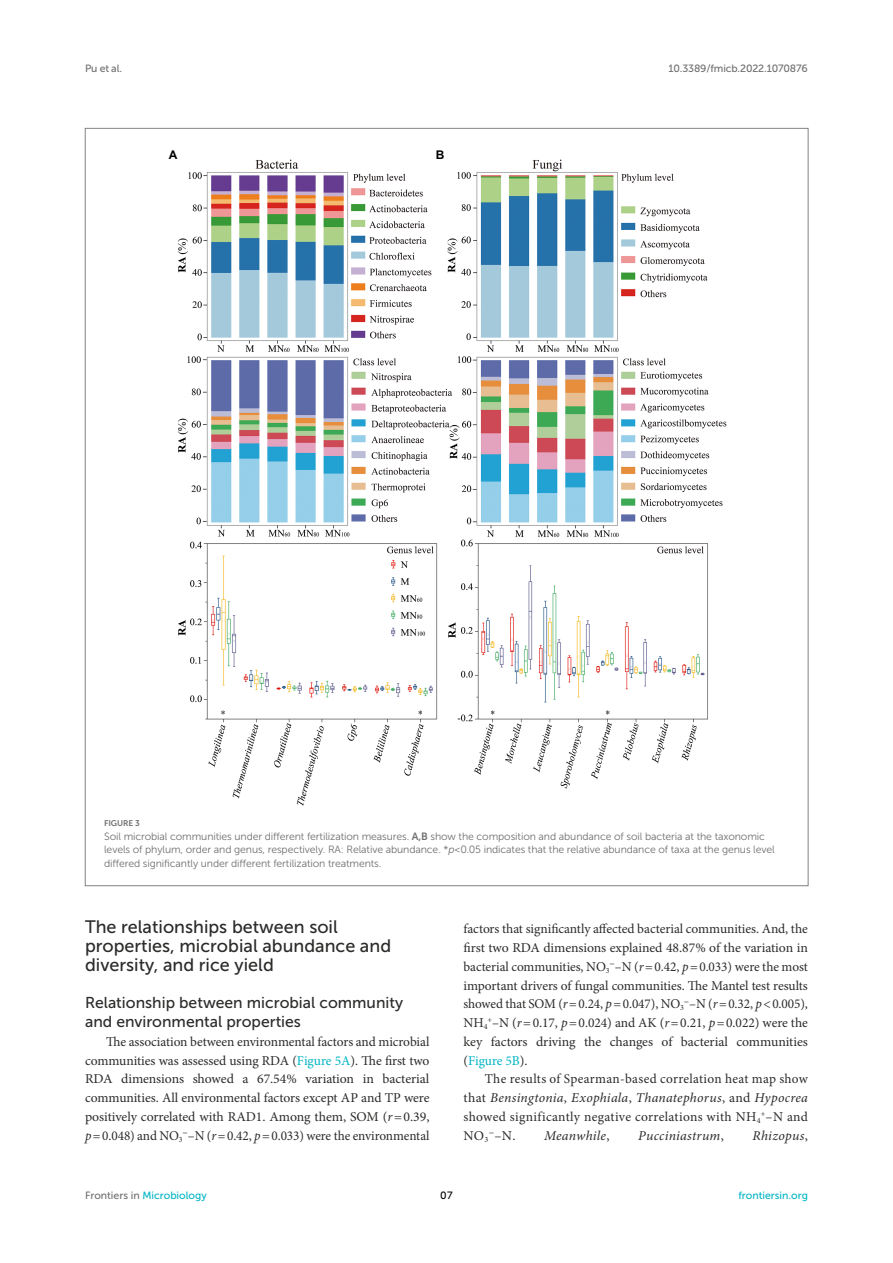
<style>
.page{position:relative;width:893px;height:1263px;background:#fff}
.page>*{position:absolute;margin:0;border:0;box-sizing:border-box;transform-origin:0 0}
.HEAD_2{font:18px/18.8px "Museo Sans 500";color:#2b2b2a}
.HEAD_3_after_HEAD_2{font:15.75px/18.8px "Museo Sans 500";color:#2b2b2a}
.TEXT_FLUSH{font:13.5px/18.8px "Minion Pro";letter-spacing:-.005em;color:#2b2b2a;text-align:justify}
.TEXT{font:13.5px/18.8px "Minion Pro";letter-spacing:.025em;color:#2b2b2a;text-align:justify}
.TEXT-2{font:italic 13.5px "Minion Pro";letter-spacing:.02em;color:#2b2b2a}
.t1{font:700 12px "Arial";color:#000}
.FIG_LEG{font:10.5px/13.5px "Museo Sans 300";letter-spacing:-.01em;color:#706f70}
.t2{font:10.5px "Museo Sans 500";color:#00b4c4}
.t3{font:10.5px "Museo Sans 500";letter-spacing:-.015em;color:#706f70}
.t4{font:10.5px "Museo Sans 500";color:#000}
.FIG_HD{font:8.25px "Museo Sans 700";letter-spacing:-.01em;color:#706f70}
.s1{font-family:"Museo Sans 700"}
.s2{font-style:italic}
.s3{color:#00b4c4}
.s4{font-style:normal}
.s5{color:#706f70}
</style>
<div class="page">
<img style="left:177px;top:159px;width:550px;height:647px">
<p class="t3" style="left:85px;top:63px;width:38px">Pu et al.</p>
<p class="t3" style="left:669px;top:63px;width:141px">10.3389/fmicb.2022.1070876</p>
<p class="t1" style="left:169px;top:147px;width:10px">A</p>
<p class="t1" style="left:436px;top:147px;width:10px">B</p>
<p class="FIG_HD" style="left:104px;top:819px;width:37px">FIGURE 3</p>
<p class="FIG_LEG" style="left:104px;top:829px;width:672px">Soil microbial communities under different fertilization measures. <span class="s1">A,B</span> show the composition and abundance of soil bacteria at the taxonomic levels of phylum, order and genus, respectively. RA: Relative abundance. *<span class="s2">p</span> &lt; 0.05 indicates that the relative abundance of taxa at the genus level differed significantly under different fertilization treatments.</p>
<p class="HEAD_2" style="left:85px;top:918px;width:308px">The relationships between soil properties, microbial abundance and diversity, and rice yield</p>
<p class="HEAD_3_after_HEAD_2" style="left:85px;top:994px;width:320px">Relationship between microbial community and environmental properties</p>
<p class="TEXT_FLUSH" style="left:85px;top:1032px;width:346px;text-indent:21px">The association between environmental factors and microbial communities was assessed using RDA (<span class="s3">Figure 5A</span>). The first two RDA dimensions showed a 67.54% variation in bacterial communities. All environmental factors except AP and TP were positively correlated with RAD1. Among them, SOM (<span class="s2">r</span>=0.39, <span class="s2">p</span>=0.048) and NO<sub>3</sub><sup>−</sup>–N (<span class="s2">r</span>=0.42, <span class="s2">p</span>=0.033) were the environmental</p>
<p class="TEXT_FLUSH" style="left:463px;top:920px;width:346px">factors that significantly affected bacterial communities. And, the first two RDA dimensions explained 48.87% of the variation in bacterial communities, NO<sub>3</sub><sup>−</sup>–N (<span class="s2">r</span>=0.42, <span class="s2">p</span>=0.033) were the most important drivers of fungal communities. The Mantel test results showed that SOM (<span class="s2">r</span>=0.24, <span class="s2">p</span>=0.047), NO<sub>3</sub><sup>−</sup>–N (<span class="s2">r</span>=0.32, <span class="s2">p</span>&lt;0.005), NH<sub>4</sub><sup>+</sup>–N (<span class="s2">r</span>=0.17, <span class="s2">p</span>=0.024) and AK (<span class="s2">r</span>=0.21, <span class="s2">p</span>=0.022) were the key factors driving the changes of bacterial communities (<span class="s3">Figure 5B</span>).</p>
<p class="TEXT" style="left:463px;top:1070px;width:346px;text-indent:21px">The results of Spearman-based correlation heat map show that <span class="s2">Bensingtonia</span>, <span class="s2">Exophiala</span>, <span class="s2">Thanatephorus</span>, and <span class="s2">Hypocrea </span>showed significantly negative correlations with NH<sub>4</sub><sup>+</sup>–N and NO<sub>3</sub><sup>−</sup>–N.</p>
<p class="TEXT-2" style="left:544px;top:1126px;width:67px">Meanwhile<span class="s4">,</span></p>
<p class="TEXT-2" style="left:638px;top:1126px;width:87px">Pucciniastrum<span class="s4">,</span></p>
<p class="TEXT-2" style="left:752px;top:1126px;width:57px">Rhizopus<span class="s4">,</span></p>
<p class="t2" style="left:85px;top:1190px;width:123px"><span class="s5">Frontiers in</span> Microbiology</p>
<p class="t4" style="left:440px;top:1190px;width:14px">07</p>
<p class="t2" style="left:738px;top:1190px;width:71px">frontiersin.org</p>
</div>
